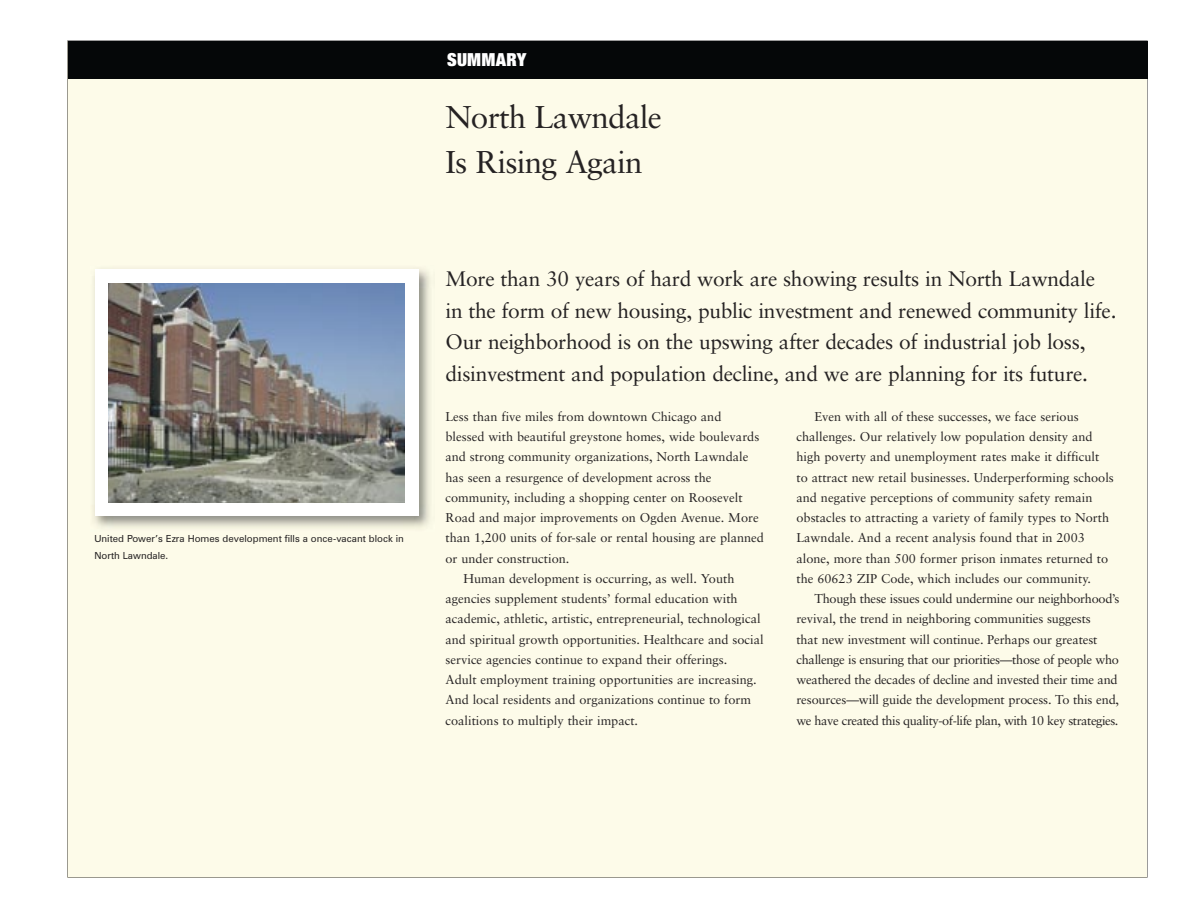
<style>
.page{position:relative;width:1188px;height:918px;background:#fff}
.page>*{position:absolute;margin:0;border:0;box-sizing:border-box;transform-origin:0 0}
.t1{font:31.5px/45px "Sabon";letter-spacing:-.025em;color:#252223}
.t2{font:21px/31.5px "Sabon";letter-spacing:-.015em;color:#252223}
.t3{font:900 expanded 18px "Helvetica Neue";letter-spacing:.015em;color:#fff}
.t4{font:12.75px/20.2px "Sabon";color:#252223}
.t5{font:12.75px/20.2px "Sabon";letter-spacing:-.02em;color:#252223}
.t6{font:9.75px/16.5px "Zurich BT";color:#252223}
</style>
<div class="page">
<div style="left:68px;top:40px;width:1080px;height:838px;background:#fdfbe9"></div>
<div style="left:68px;top:41px;width:1080px;height:38px;background:#050708"></div>
<img style="left:91px;top:266px;width:343px;height:265px">
<div style="left:95px;top:270px;width:324px;height:246px;background:#fff"></div>
<img style="left:108px;top:284px;width:297px;height:219px">
<p class="t6" style="left:94px;top:531px;width:311px">United Power’s Ezra Homes development fills a once-vacant block in<br>North Lawndale.</p>
<h3 class="t3" style="left:447px;top:48px;width:81px">SUMMARY</h3>
<h1 class="t1" style="left:446px;top:95px;width:218px">North Lawndale<br>Is Rising Again</h1>
<p class="t2" style="left:446px;top:263px;width:673px">More than 30 years of hard work are showing results in North Lawndale in the form of new housing, public investment and renewed community life.<br>Our neighborhood is on the upswing after decades of industrial job loss, disinvestment and population decline, and we are planning for its future.</p>
<p class="t4" style="left:446px;top:406px;width:277px">Less than five miles from downtown Chicago and</p>
<p class="t4" style="left:446px;top:426px;width:315px">blessed with beautiful greystone homes, wide boulevards</p>
<p class="t4" style="left:446px;top:447px;width:304px">and strong community organizations, North Lawndale</p>
<p class="t4" style="left:446px;top:467px;width:268px">has seen a resurgence of development across the</p>
<p class="t4" style="left:446px;top:487px;width:299px">community, including a shopping center on Roosevelt</p>
<p class="t4" style="left:446px;top:507px;width:315px">Road and major improvements on Ogden Avenue. More</p>
<p class="t4" style="left:446px;top:528px;width:320px">than 1,200 units of for-sale or rental housing are planned</p>
<p class="t4" style="left:446px;top:548px;width:126px">or under construction.</p>
<p class="t4" style="left:464px;top:568px;width:272px">Human development is occurring, as well. Youth</p>
<p class="t4" style="left:446px;top:588px;width:294px">agencies supplement students’ formal education with</p>
<p class="t4" style="left:446px;top:609px;width:317px">academic, athletic, artistic, entrepreneurial, technological</p>
<p class="t4" style="left:446px;top:629px;width:320px">and spiritual growth opportunities. Healthcare and social</p>
<p class="t4" style="left:446px;top:649px;width:283px">service agencies continue to expand their offerings.</p>
<p class="t4" style="left:446px;top:669px;width:313px">Adult employment training opportunities are increasing.</p>
<p class="t4" style="left:446px;top:690px;width:307px">And local residents and organizations continue to form</p>
<p class="t4" style="left:446px;top:710px;width:194px">coalitions to multiply their impact.</p>
<p class="t4" style="left:796px;top:406px;width:319px;text-indent:18px">Even with all of these successes, we face serious challenges. Our relatively low population density and high poverty and unemployment rates make it difficult<br>to attract new retail businesses. Underperforming schools and negative perceptions of community safety remain obstacles to attracting a variety of family types to North Lawndale. And a recent analysis found that in 2003 alone, more than 500 former prison inmates returned to the 60623 ZIP Code, which includes our community.</p>
<p class="t5" style="left:796px;top:588px;width:325px;text-indent:18px">Though these issues could undermine our neighborhood’s revival, the trend in neighboring communities suggests<br>that new investment will continue. Perhaps our greatest challenge is ensuring that our priorities—those of people who weathered the decades of decline and invested their time and resources—will guide the development process. To this end, we have created this quality-of-life plan, with 10 key strategies.</p>
</div>
